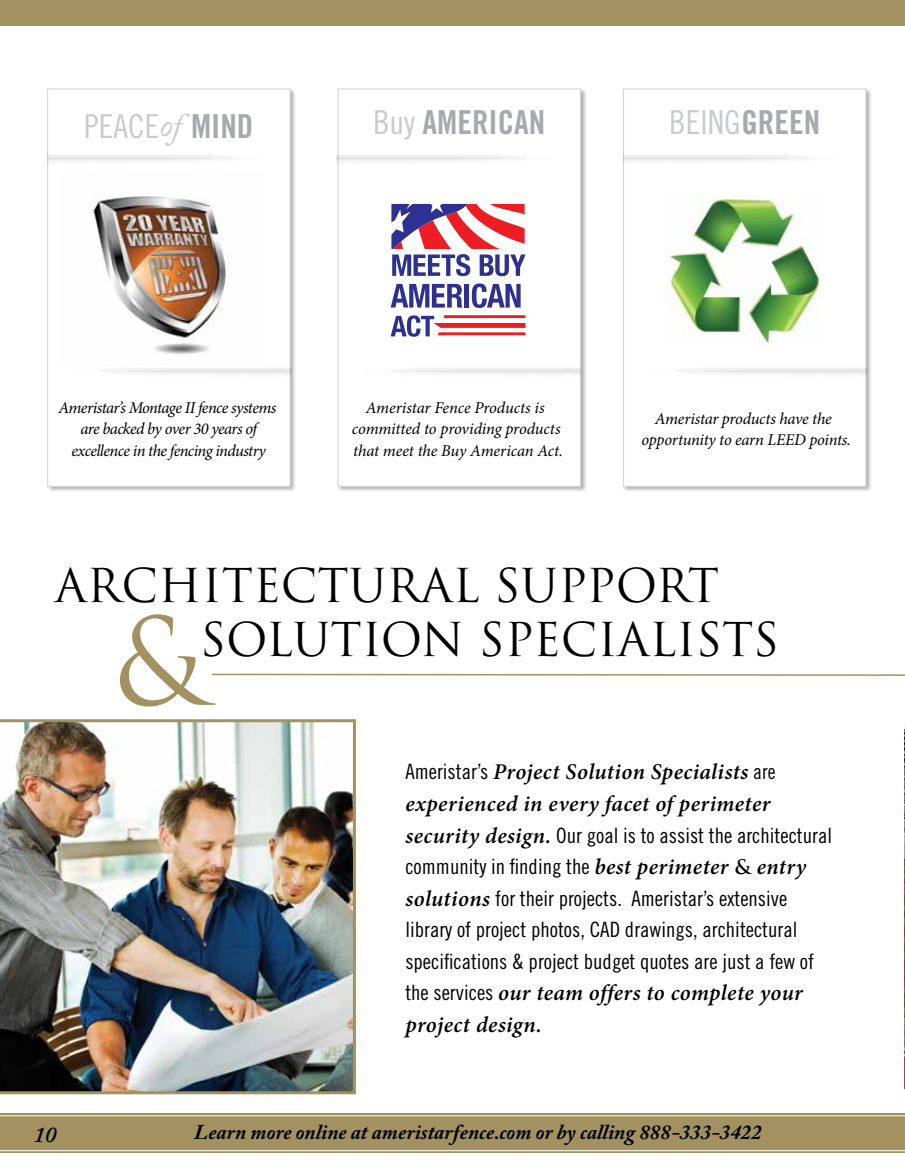
<style>
.page{position:relative;width:905px;height:1175px;background:#fff}
.page>*{position:absolute;margin:0;border:0;box-sizing:border-box;transform-origin:0 0}
.t1{font:117.45px "Trajan Pro";color:#a39161}
.t2{font:45.45px/54.4px "Trajan Pro";color:#000}
.t3{font:33px "Trade Gothic LT Std Cn 18";color:#c9cacc}
.t4{font:33px "Trade Gothic LT Std Bd Cn 20";color:#a7a9ac}
.t5{font:italic 600 22.5px/31.5px "Minion Pro";letter-spacing:.015em;color:#000}
.t6{font:italic 600 22.5px "Adobe Caslon Pro";color:#000}
.t7{font:21.15px/31.5px "Trade Gothic LT Std Cn 18";color:#000}
.t8{font:italic 700 21px "Adobe Caslon Pro";color:#000}
.t9{font:italic 16.5px/21.6px "Minion Pro";letter-spacing:-.02em;color:#000;text-align:center}
.s1{font-family:"Adobe Caslon Pro";font-style:italic}
.s2{font-family:"Trade Gothic LT Std Bd Cn 20";color:#a7a9ac}
.s3{font-family:"Trade Gothic LT Std Cn 18";color:#c9cacc}
.s4{font-family:"Trade Gothic LT Std Cn 18";font-weight:400;font-style:normal;font-size:21.15px}
.s5{font-family:"Trade Gothic LT Std Cn 18";font-weight:400;font-style:normal;font-size:20.85px}
.s6{font-family:"Minion Pro";font-weight:600;font-style:italic;font-size:22.5px}
.s7{font-family:"Trajan Pro";font-weight:700;font-size:19.65px}
</style>
<div class="page">
<div style="left:622px;top:88px;width:250px;height:405px;background:#000;opacity:.3"></div>
<div style="left:623px;top:89px;width:243px;height:398px;background:#fff;border:1px solid #d1d3d4"></div>
<div style="left:337px;top:88px;width:249px;height:405px;background:#000;opacity:.3"></div>
<div style="left:337px;top:89px;width:243px;height:398px;background:#fff;border:1px solid #d1d3d4"></div>
<div style="left:47px;top:88px;width:249px;height:405px;background:#000;opacity:.3"></div>
<div style="left:47px;top:89px;width:243px;height:398px;background:#fff;border:1px solid #d1d3d4"></div>
<img style="left:95px;top:221px;width:132px;height:100px">
<img style="left:904px;top:729px;width:1px;height:359px">
<img style="left:0;top:719px;width:356px;height:375px">
<img style="left:665px;top:221px;width:156px;height:100px">
<svg style="left:211px;top:673px;width:693px;height:3px"></svg>
<img style="left:47px;top:108px;width:249px;height:113px">
<img style="left:623px;top:108px;width:249px;height:113px">
<img style="left:622px;top:321px;width:245px;height:113px">
<img style="left:337px;top:321px;width:243px;height:113px">
<img style="left:47px;top:321px;width:244px;height:113px">
<img style="left:336px;top:108px;width:250px;height:113px">
<svg style="left:391px;top:204px;width:134px;height:72px"></svg>
<svg style="left:390px;top:284px;width:72px;height:23px"></svg>
<div style="left:464px;top:284px;width:5px;height:23px;background:#2e3092"></div>
<svg style="left:472px;top:283px;width:48px;height:25px"></svg>
<svg style="left:390px;top:315px;width:135px;height:22px"></svg>
<div style="left:0;top:0;width:904px;height:26px;background:#a39161"></div>
<div style="left:0;top:1113px;width:904px;height:40px;background:linear-gradient(to right,#b5a781,#b5a781)"></div>
<svg style="left:0;top:1115px;width:904px;height:36px;background:#a79668"></svg>
<h3 class="t3" style="left:84px;top:106px;width:170px">PEACE<span class="s1">of</span> <span class="s2">MIND</span></h3>
<h3 class="t4" style="left:373px;top:102px;width:174px"><span class="s3">Buy</span> AMERICAN</h3>
<h3 class="t3" style="left:669px;top:103px;width:152px">BEING<span class="s2">GREEN</span></h3>
<p class="t9" style="left:59px;top:396px;width:219px">Ameristar’s Montage II fence systems are backed by over 30 years of excellence in the fencing industry</p>
<p class="t9" style="left:352px;top:396px;width:213px">Ameristar Fence Products is committed to providing products that meet the Buy American Act.</p>
<p class="t9" style="left:641px;top:407px;width:211px">Ameristar products have the opportunity to earn LEED points.</p>
<h2 class="t2" style="left:200px;top:558px;width:580px;text-indent:-145px">ARCHITECTURAL SUPPORT<br>SOLUTION SPECIALISTS</h2>
<h1 class="t1" style="left:114px;top:587px;width:93px">&amp;</h1>
<p class="t5" style="left:405px;top:756px;width:371px"><span class="s4">Ameristar’s</span> Project Solution Specialists <span class="s5">are </span>experienced in every facet of perimeter</p>
<p class="t7" style="left:405px;top:819px;width:428px"><span class="s6">security design.</span> Our goal is to assist the architectural community in finding the <span class="s6">best perimeter</span> <span class="s7">&amp;</span> <span class="s6">entry solutions</span> for their projects. Ameristar’s extensive library of project photos, CAD drawings, architectural specifications &amp; project budget quotes are just a few of</p>
<p class="t5" style="left:405px;top:976px;width:399px"><span class="s4">the services</span> our team offers to complete your project design.</p>
<p class="t6" style="left:34px;top:1121px;width:24px">10</p>
<p class="t8" style="left:194px;top:1119px;width:569px">Learn more online at ameristarfence.com or by calling 888-333-3422</p>
</div>
